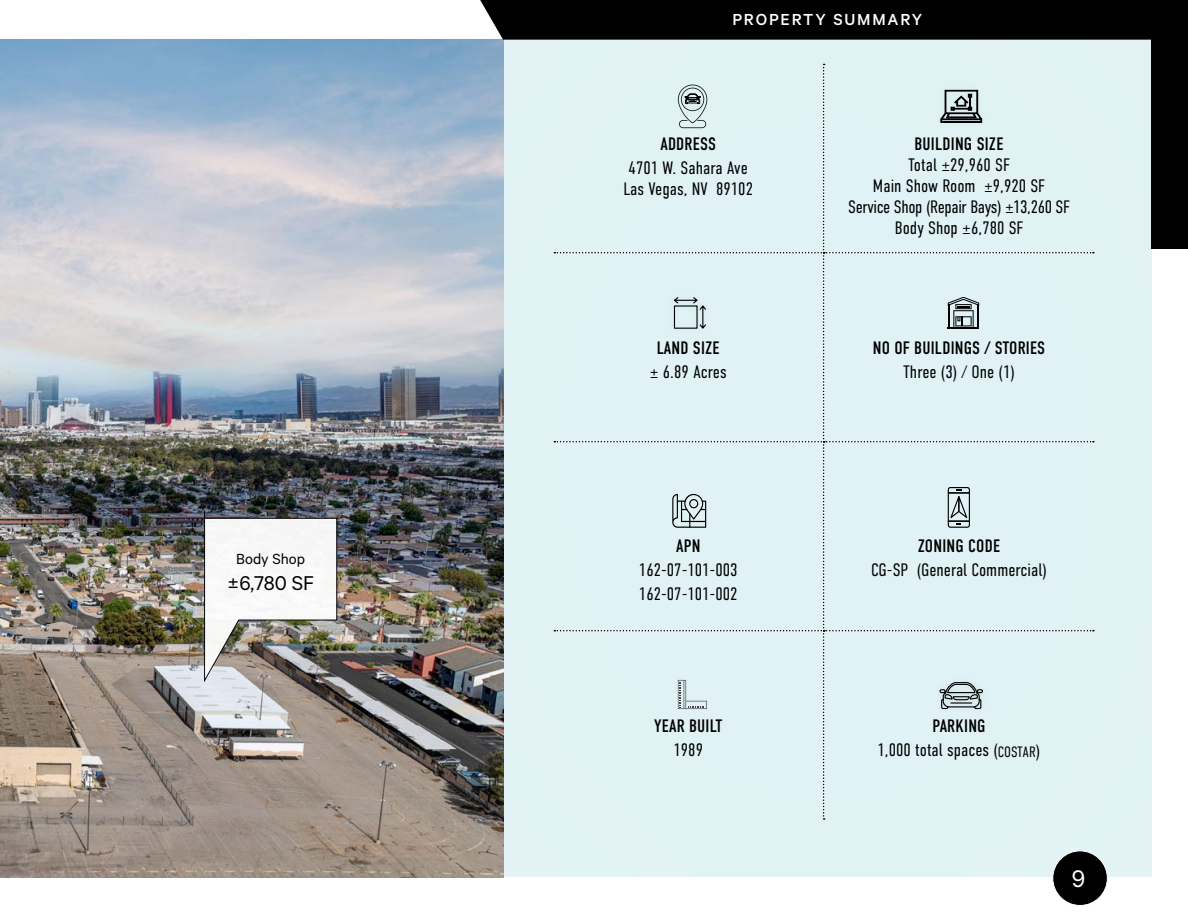
<style>
.page{position:relative;width:1188px;height:918px;background:#fff}
.page>*{position:absolute;margin:0;border:0;box-sizing:border-box;transform-origin:0 0}
.t1{font:27px "Calibre";color:#fff}
.t2{font:22.5px "Calibre";color:#000}
.t3{font:300 18px/21px "DIN Condensed";color:#000}
.t4{font:18px "DIN Condensed";letter-spacing:.01em;color:#000}
.t5{font:500 18px "Calibre";letter-spacing:.1em;color:#fff}
.t6{font:16.5px "Calibre";color:#000}
.s1{font-weight:400}
.s2{font-size:15px}
</style>
<div class="page">
<img style="left:0;top:40px;width:503px;height:837px">
<div style="left:504px;top:40px;width:648px;height:837px;background:#e0f2f5"></div>
<img style="left:204px;top:511px;width:133px;height:171px">
<div style="left:480px;top:0;width:672px;height:40px;background:#000"></div>
<div style="left:1152px;top:0;width:36px;height:248px;background:#000"></div>
<svg style="left:554px;top:64px;width:540px;height:756px"></svg>
<div style="left:1053px;top:851px;width:54px;height:54px;background:#000;border-radius:50%"></div>
<div style="left:1052px;top:851px;width:56px;height:55px;border:1px solid #fff;border-radius:50%"></div>
<p class="t6" style="left:236px;top:549px;width:70px">Body Shop</p>
<p class="t2" style="left:227px;top:569px;width:89px">±6,780 SF</p>
<p class="t5" style="left:732px;top:9px;width:191px">PROPERTY SUMMARY</p>
<p class="t4" style="left:660px;top:133px;width:57px">ADDRESS</p>
<p class="t3" style="left:623px;top:157px;width:131px">4701 W. Sahara Ave<br>Las Vegas, NV 89102</p>
<p class="t4" style="left:657px;top:338px;width:65px">LAND SIZE</p>
<p class="t3" style="left:650px;top:362px;width:78px">± 6.89 Acres</p>
<p class="t4" style="left:676px;top:536px;width:26px">APN</p>
<p class="t3" style="left:639px;top:558px;width:100px;line-height:24px">162-07-101-003<br>162-07-101-002</p>
<p class="t4" style="left:654px;top:716px;width:70px">YEAR BUILT</p>
<p class="t3" style="left:674px;top:740px;width:31px">1989</p>
<p class="t4" style="left:914px;top:133px;width:90px">BUILDING SIZE</p>
<p class="t3" style="left:848px;top:154px;width:223px;text-align:center">Total ±29,960 SF<br>Main Show Room ±9,920 SF<br>Service Shop (Repair Bays) ±13,260 SF<br>Body Shop ±6,780 SF</p>
<p class="t4" style="left:873px;top:338px;width:174px">NO OF BUILDINGS / STORIES</p>
<p class="t3" style="left:903px;top:362px;width:113px">Three (3) / One (1)</p>
<p class="t4" style="left:918px;top:536px;width:84px">ZONING CODE</p>
<p class="t3" style="left:871px;top:560px;width:177px">CG-SP (General Commercial)</p>
<p class="t3" style="left:878px;top:714px;width:164px;line-height:24px;text-align:center"><span class="s1">PARKING<br></span>1,000 total spaces (<span class="s2">COSTAR</span>)</p>
<h1 class="t1" style="left:1072px;top:863px;width:15px">9</h1>
</div>
